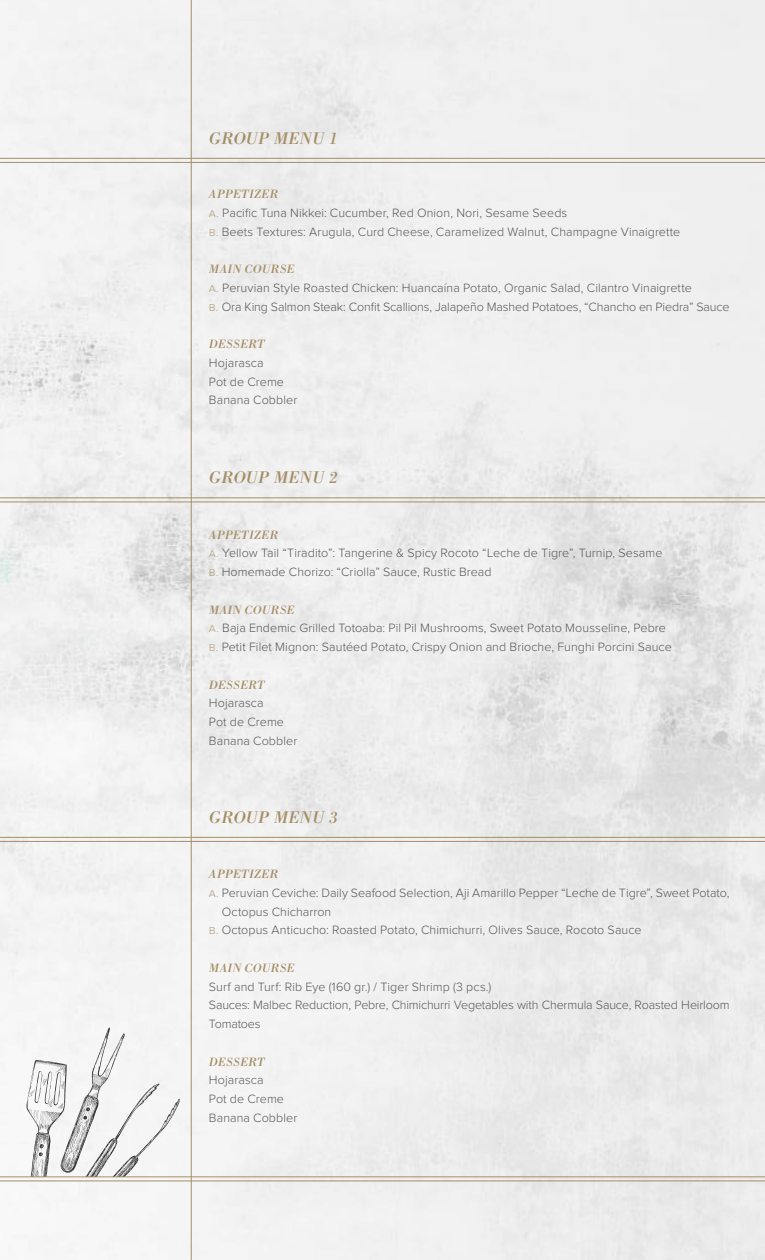
<style>
.page{position:relative;width:765px;height:1260px;background:#fff}
.page>*{position:absolute;margin:0;border:0;box-sizing:border-box;transform-origin:0 0}
.t1{font:italic 17.5px "Bodoni Std";letter-spacing:-.02em;color:#a48e65}
.t2{font:300 12.5px/18.8px "Proxima Nova";letter-spacing:.005em;color:#57585b}
.t3{font:italic 12.5px "Bodoni Std";letter-spacing:-.01em;color:#a48e65}
.s1{color:#b39f7c}
</style>
<div class="page">
<hr style="left:191px;top:0;width:1px;height:1260px;background:#a48e65">
<hr style="left:0;top:162px;width:765px;height:1px;background:#a48e66">
<hr style="left:0;top:158px;width:765px;height:1px;background:#a48e66">
<hr style="left:0;top:841px;width:765px;height:1px;background:#a48e66">
<hr style="left:0;top:837px;width:765px;height:1px;background:#a48e66">
<hr style="left:0;top:502px;width:765px;height:1px;background:#a48e66">
<hr style="left:0;top:498px;width:765px;height:1px;background:#a48e66">
<svg style="left:26px;top:1028px;width:154px;height:149px"></svg>
<hr style="left:0;top:1181px;width:765px;height:1px;background:#a48e66">
<hr style="left:0;top:1177px;width:765px;height:1px;background:#a48e66">
<h1 class="t1" style="left:209px;top:127px;width:130px">GROUP MENU 1</h1>
<p class="t3" style="left:209px;top:186px;width:71px">APPETIZER</p>
<p class="t2" style="left:209px;top:204px;width:473px"><span class="s1">a.</span> Pacific Tuna Nikkei: Cucumber, Red Onion, Nori, Sesame Seeds<br><span class="s1">b.</span> Beets Textures: Arugula, Curd Cheese, Caramelized Walnut, Champagne Vinaigrette</p>
<p class="t3" style="left:209px;top:261px;width:87px">MAIN COURSE</p>
<p class="t2" style="left:209px;top:279px;width:522px"><span class="s1">a.</span> Peruvian Style Roasted Chicken: Huancaína Potato, Organic Salad, Cilantro Vinaigrette<br><span class="s1">b.</span> Ora King Salmon Steak: Confit Scallions, Jalapeño Mashed Potatoes, “Chancho en Piedra” Sauce</p>
<p class="t3" style="left:209px;top:336px;width:58px">DESSERT</p>
<p class="t2" style="left:209px;top:354px;width:90px">Hojarasca<br>Pot de Creme<br>Banana Cobbler</p>
<h1 class="t1" style="left:209px;top:467px;width:130px">GROUP MENU 2</h1>
<p class="t3" style="left:209px;top:527px;width:71px">APPETIZER</p>
<p class="t2" style="left:209px;top:544px;width:455px"><span class="s1">a.</span> Yellow Tail “Tiradito”: Tangerine &amp; Spicy Rocoto “Leche de Tigre”, Turnip, Sesame <span class="s1">b.</span> Homemade Chorizo: “Criolla” Sauce, Rustic Bread</p>
<p class="t3" style="left:209px;top:602px;width:87px">MAIN COURSE</p>
<p class="t2" style="left:209px;top:619px;width:464px"><span class="s1">a.</span> Baja Endemic Grilled Totoaba: Pil Pil Mushrooms, Sweet Potato Mousseline, Pebre <span class="s1">b.</span> Petit Filet Mignon: Sautéed Potato, Crispy Onion and Brioche, Funghi Porcini Sauce</p>
<p class="t3" style="left:209px;top:677px;width:58px">DESSERT</p>
<p class="t2" style="left:209px;top:694px;width:90px">Hojarasca<br>Pot de Creme<br>Banana Cobbler</p>
<h1 class="t1" style="left:209px;top:806px;width:130px">GROUP MENU 3</h1>
<p class="t3" style="left:209px;top:866px;width:71px">APPETIZER</p>
<p class="t2" style="left:209px;top:884px;width:522px"><span class="s1">a.</span> Peruvian Ceviche: Daily Seafood Selection, Aji Amarillo Pepper “Leche de Tigre”, Sweet Potato,</p>
<p class="t2" style="left:222px;top:903px;width:111px">Octopus Chicharron</p>
<p class="t2" style="left:209px;top:921px;width:434px"><span class="s1">b.</span> Octopus Anticucho: Roasted Potato, Chimichurri, Olives Sauce, Rocoto Sauce</p>
<p class="t3" style="left:209px;top:960px;width:87px">MAIN COURSE</p>
<p class="t2" style="left:209px;top:978px;width:522px">Surf and Turf: Rib Eye (160 gr.) / Tiger Shrimp (3 pcs.)<br>Sauces: Malbec Reduction, Pebre, Chimichurri Vegetables with Chermula Sauce, Roasted Heirloom<br>Tomatoes</p>
<p class="t3" style="left:209px;top:1054px;width:58px">DESSERT</p>
<p class="t2" style="left:209px;top:1071px;width:90px">Hojarasca<br>Pot de Creme<br>Banana Cobbler</p>
</div>
